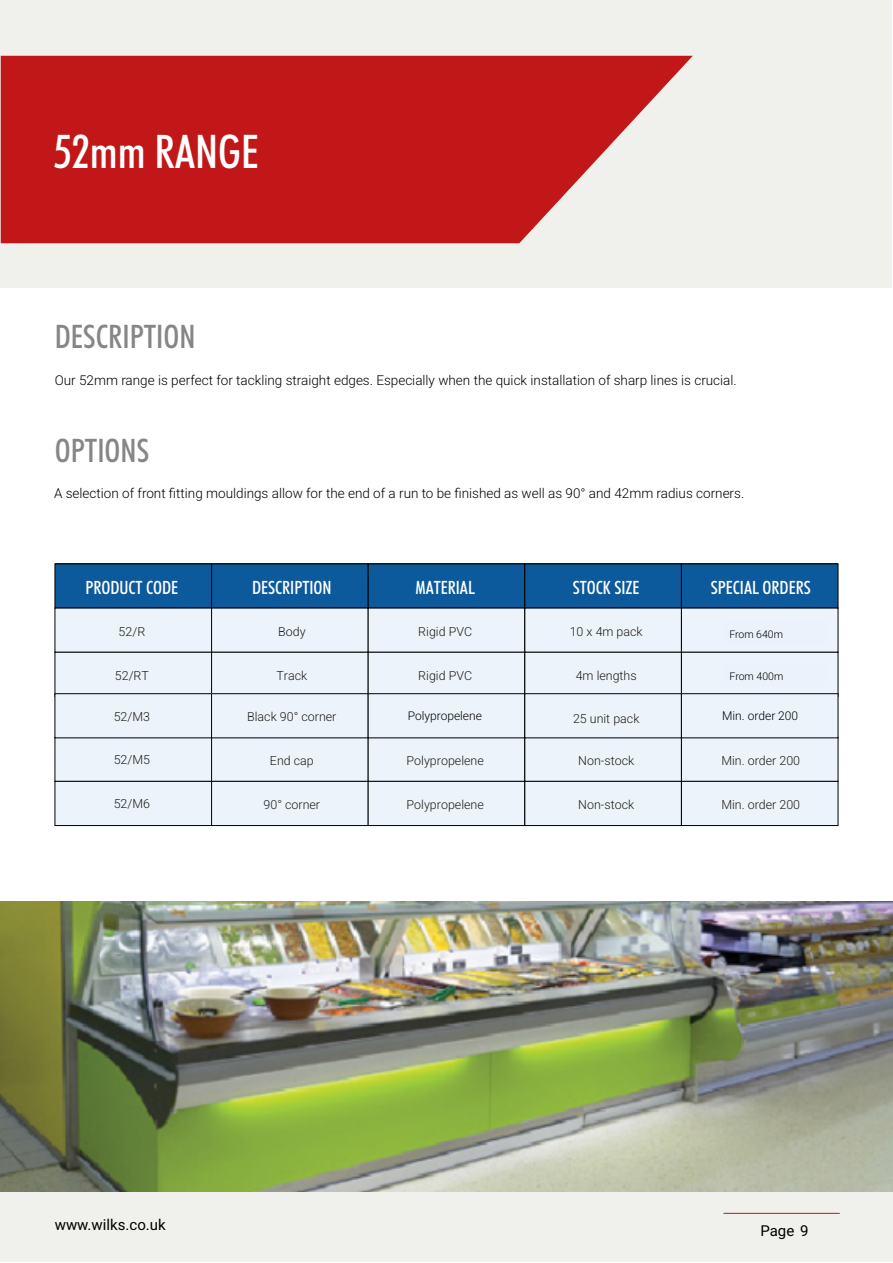
<style>
.page{position:relative;width:893px;height:1263px;background:#fff}
.page>*{position:absolute;margin:0;border:0;box-sizing:border-box;transform-origin:0 0}
.t1{font:500 condensed 46.5px "Futura BT";color:#fff}
.t2{font:500 condensed 32.55px "Futura BT";color:#868685}
.t3{font:500 condensed 18.3px "Futura BT";color:#fff}
.t4{font:15px "Heebo";color:#000}
.t5{font:300 13.5px "Heebo";color:#000}
.t6{font:300 12.45px "Heebo";color:#1f1b15}
.t7{font:300 12px "Heebo";color:#000}
.t8{font:300 10.5px "Heebo";color:#000}
</style>
<div class="page">
<div style="left:0;top:0;width:892px;height:288px;background:#f0f0ed"></div>
<div style="left:0;top:1191px;width:893px;height:71px;background:#f0f0ed"></div>
<hr style="left:723px;top:1213px;width:117px;height:1px;background:#c41718">
<svg style="left:1px;top:56px;width:692px;height:187px;fill:#c21718"></svg>
<div style="left:55px;top:564px;width:157px;height:44px;background:#0c599c"></div>
<div style="left:55px;top:564px;width:157px;height:44px;border:1px solid #000"></div>
<div style="left:212px;top:564px;width:156px;height:44px;background:#0c599c"></div>
<div style="left:211px;top:564px;width:157px;height:44px;border:1px solid #000"></div>
<div style="left:368px;top:564px;width:157px;height:44px;background:#0c599c"></div>
<div style="left:368px;top:564px;width:157px;height:44px;border:1px solid #000"></div>
<div style="left:525px;top:564px;width:156px;height:44px;background:#0c599c"></div>
<div style="left:525px;top:564px;width:157px;height:44px;border:1px solid #000"></div>
<div style="left:681px;top:564px;width:157px;height:44px;background:#0c599c"></div>
<div style="left:681px;top:564px;width:157px;height:44px;border:1px solid #000"></div>
<div style="left:55px;top:608px;width:157px;height:44px;background:#ecf3fb"></div>
<div style="left:212px;top:608px;width:156px;height:44px;background:#ecf3fb"></div>
<div style="left:368px;top:608px;width:157px;height:44px;background:#ecf3fb"></div>
<div style="left:525px;top:608px;width:156px;height:44px;background:#ecf3fb"></div>
<div style="left:681px;top:608px;width:157px;height:44px;background:#ecf3fb"></div>
<div style="left:55px;top:652px;width:157px;height:44px;background:#ecf3fb"></div>
<div style="left:55px;top:652px;width:157px;height:45px;border:1px solid #000"></div>
<div style="left:212px;top:652px;width:156px;height:44px;background:#ecf3fb"></div>
<div style="left:211px;top:652px;width:157px;height:45px;border:1px solid #000"></div>
<div style="left:368px;top:652px;width:157px;height:44px;background:#ecf3fb"></div>
<div style="left:368px;top:652px;width:157px;height:45px;border:1px solid #000"></div>
<div style="left:525px;top:652px;width:156px;height:44px;background:#ecf3fb"></div>
<div style="left:525px;top:652px;width:157px;height:45px;border:1px solid #000"></div>
<div style="left:681px;top:652px;width:157px;height:44px;background:#ecf3fb"></div>
<div style="left:681px;top:652px;width:157px;height:45px;border:1px solid #000"></div>
<div style="left:55px;top:737px;width:157px;height:44px;background:#ecf3fb"></div>
<div style="left:212px;top:737px;width:156px;height:44px;background:#ecf3fb"></div>
<div style="left:368px;top:737px;width:157px;height:44px;background:#ecf3fb"></div>
<div style="left:525px;top:737px;width:156px;height:44px;background:#ecf3fb"></div>
<div style="left:681px;top:737px;width:157px;height:44px;background:#ecf3fb"></div>
<div style="left:55px;top:781px;width:157px;height:44px;background:#ecf3fb"></div>
<div style="left:55px;top:781px;width:157px;height:45px;border:1px solid #000"></div>
<div style="left:212px;top:781px;width:156px;height:44px;background:#ecf3fb"></div>
<div style="left:211px;top:781px;width:157px;height:45px;border:1px solid #000"></div>
<div style="left:368px;top:781px;width:157px;height:44px;background:#ecf3fb"></div>
<div style="left:368px;top:781px;width:157px;height:45px;border:1px solid #000"></div>
<div style="left:525px;top:781px;width:156px;height:44px;background:#ecf3fb"></div>
<div style="left:525px;top:781px;width:157px;height:45px;border:1px solid #000"></div>
<div style="left:681px;top:781px;width:157px;height:44px;background:#ecf3fb"></div>
<div style="left:681px;top:781px;width:157px;height:45px;border:1px solid #000"></div>
<div style="left:55px;top:694px;width:157px;height:44px;background:#ecf3fb"></div>
<div style="left:55px;top:693px;width:157px;height:45px;border:1px solid #000"></div>
<div style="left:212px;top:694px;width:156px;height:44px;background:#ecf3fb"></div>
<div style="left:211px;top:693px;width:157px;height:45px;border:1px solid #000"></div>
<div style="left:368px;top:694px;width:157px;height:44px;background:#ecf3fb"></div>
<div style="left:368px;top:693px;width:157px;height:45px;border:1px solid #000"></div>
<div style="left:525px;top:694px;width:156px;height:44px;background:#ecf3fb"></div>
<div style="left:525px;top:693px;width:157px;height:45px;border:1px solid #000"></div>
<div style="left:681px;top:694px;width:157px;height:44px;background:#ecf3fb"></div>
<div style="left:681px;top:693px;width:157px;height:45px;border:1px solid #000"></div>
<img style="left:0;top:901px;width:892px;height:290px">
<h1 class="t1" style="left:54px;top:123px;width:206px">52mm RANGE</h1>
<h2 class="t2" style="left:55px;top:316px;width:142px">DESCRIPTION</h2>
<p class="t5" style="left:55px;top:371px;width:683px">Our 52mm range is perfect for tackling straight edges. Especially when the quick installation of sharp lines is crucial.</p>
<h2 class="t2" style="left:55px;top:430px;width:96px">OPTIONS</h2>
<p class="t5" style="left:54px;top:483px;width:692px">A selection of front fitting mouldings allow for the end of a run to be finished as well as 90° and 42mm radius corners.</p>
<h3 class="t3" style="left:85px;top:576px;width:94px">PRODUCT CODE</h3>
<p class="t6" style="left:119px;top:623px;width:28px">52/R</p>
<p class="t6" style="left:115px;top:667px;width:36px">52/RT</p>
<h3 class="t3" style="left:252px;top:576px;width:81px">DESCRIPTION</h3>
<p class="t6" style="left:278px;top:623px;width:29px">Body</p>
<p class="t6" style="left:276px;top:667px;width:32px">Track</p>
<h3 class="t3" style="left:415px;top:576px;width:61px">MATERIAL</h3>
<p class="t6" style="left:418px;top:623px;width:55px">Rigid PVC</p>
<p class="t6" style="left:418px;top:667px;width:55px">Rigid PVC</p>
<h3 class="t3" style="left:573px;top:576px;width:68px">STOCK SIZE</h3>
<p class="t6" style="left:570px;top:623px;width:74px">10 x 4m pack</p>
<p class="t6" style="left:576px;top:667px;width:63px">4m lengths</p>
<h3 class="t3" style="left:711px;top:576px;width:102px">SPECIAL ORDERS</h3>
<p class="t6" style="left:730px;top:623px;width:63px">from 640m</p>
<p class="t6" style="left:730px;top:667px;width:63px">from 400m</p>
<p class="t8" style="left:729px;top:627px;width:55px">From 640m</p>
<p class="t8" style="left:730px;top:669px;width:55px">From 400m</p>
<p class="t7" style="left:408px;top:708px;width:76px">Polypropelene</p>
<p class="t7" style="left:722px;top:708px;width:78px">Min. order 200</p>
<p class="t6" style="left:114px;top:708px;width:38px">52/M3</p>
<p class="t6" style="left:247px;top:708px;width:91px">Black 90° corner</p>
<p class="t6" style="left:573px;top:710px;width:68px">25 unit pack</p>
<p class="t6" style="left:114px;top:751px;width:38px">52/M5</p>
<p class="t6" style="left:114px;top:795px;width:38px">52/M6</p>
<p class="t6" style="left:270px;top:752px;width:45px">End cap</p>
<p class="t6" style="left:264px;top:796px;width:58px">90° corner</p>
<p class="t6" style="left:407px;top:752px;width:79px">Polypropelene</p>
<p class="t6" style="left:407px;top:796px;width:79px">Polypropelene</p>
<p class="t6" style="left:578px;top:752px;width:58px">Non-stock</p>
<p class="t6" style="left:578px;top:796px;width:58px">Non-stock</p>
<p class="t6" style="left:721px;top:752px;width:80px">Min. order 200</p>
<p class="t6" style="left:721px;top:796px;width:80px">Min. order 200</p>
<p class="t4" style="left:55px;top:1214px;width:112px">www.wilks.co.uk</p>
<p class="t4" style="left:760px;top:1220px;width:50px">Page 9</p>
</div>
